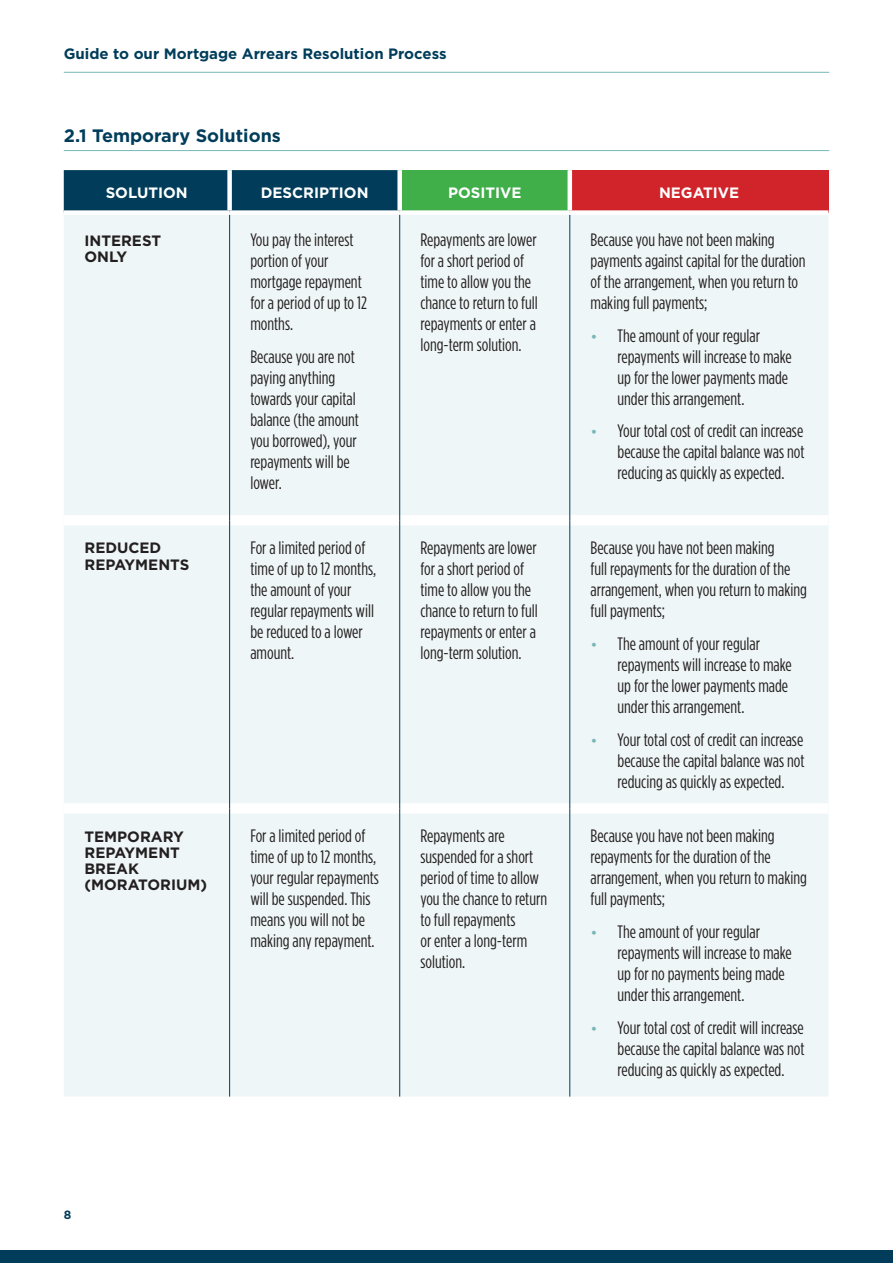
<style>
.page{position:relative;width:893px;height:1263px;background:#fff}
.page>*{position:absolute;margin:0;border:0;box-sizing:border-box;transform-origin:0 0}
.t1{font:18px/21px "Gotham Condensed";color:#231f20}
.t2{font:700 18px "Gotham HTF";color:#013d5a}
.t3{font:700 15px/16.2px "Gotham HTF";color:#231f20}
.t4{font:700 15px "Gotham HTF";color:#013d5a}
.t5{font:700 15px "Gotham HTF";color:#fff}
.t6{font:700 12px "Gotham HTF";color:#013d5a}
.s1{font-family:"Gotham HTF";font-size:15px;color:#77b7b8}
</style>
<div class="page">
<div style="left:0;top:1250px;width:893px;height:13px;background:#013d5a"></div>
<hr style="left:64px;top:72px;width:765px;height:1px;background:#77b7b8">
<hr style="left:64px;top:150px;width:765px;height:1px;background:#77b7b8">
<div style="left:64px;top:170px;width:333px;height:40px;background:#013d5a"></div>
<div style="left:400px;top:170px;width:170px;height:43px;background:#40ae49"></div>
<div style="left:570px;top:170px;width:258px;height:43px;background:#d1232a"></div>
<div style="left:64px;top:215px;width:764px;height:881px;background:#eff6f7"></div>
<div style="left:227px;top:170px;width:5px;height:40px;background:#fff"></div>
<div style="left:397px;top:170px;width:5px;height:40px;background:#fff"></div>
<hr style="left:568px;top:170px;width:4px;height:40px;background:#fff">
<div style="left:400px;top:210px;width:170px;height:5px;background:#fff"></div>
<div style="left:570px;top:210px;width:258px;height:5px;background:#fff"></div>
<div style="left:64px;top:515px;width:165px;height:10px;background:#fff"></div>
<div style="left:230px;top:515px;width:169px;height:10px;background:#fff"></div>
<div style="left:400px;top:515px;width:169px;height:10px;background:#fff"></div>
<div style="left:570px;top:515px;width:258px;height:10px;background:#fff"></div>
<div style="left:64px;top:803px;width:165px;height:11px;background:#fff"></div>
<div style="left:230px;top:803px;width:169px;height:11px;background:#fff"></div>
<div style="left:400px;top:803px;width:169px;height:11px;background:#fff"></div>
<div style="left:570px;top:803px;width:258px;height:11px;background:#fff"></div>
<hr style="left:229px;top:215px;width:1px;height:305px;background:#013d5a">
<hr style="left:399px;top:215px;width:1px;height:305px;background:#013d5a">
<hr style="left:569px;top:215px;width:1px;height:305px;background:#013d5a">
<hr style="left:229px;top:520px;width:1px;height:288px;background:#013d5a">
<hr style="left:399px;top:520px;width:1px;height:288px;background:#013d5a">
<hr style="left:569px;top:520px;width:1px;height:288px;background:#013d5a">
<hr style="left:229px;top:808px;width:1px;height:288px;background:#013d5a">
<hr style="left:399px;top:808px;width:1px;height:288px;background:#013d5a">
<hr style="left:569px;top:808px;width:1px;height:288px;background:#013d5a">
<p class="t4" style="left:64px;top:45px;width:384px">Guide to our Mortgage Arrears Resolution Process</p>
<p class="t2" style="left:64px;top:126px;width:219px">2.1 Temporary Solutions</p>
<p class="t5" style="left:106px;top:184px;width:84px">SOLUTION</p>
<p class="t5" style="left:261px;top:184px;width:109px">DESCRIPTION</p>
<p class="t5" style="left:448px;top:184px;width:75px">POSITIVE</p>
<p class="t5" style="left:659px;top:184px;width:82px">NEGATIVE</p>
<p class="t3" style="left:84px;top:232px;width:78px">INTEREST<br>ONLY</p>
<p class="t1" style="left:250px;top:229px;width:118px">You pay the interest portion of your mortgage repayment for a period of up to 12 months.</p>
<p class="t1" style="left:250px;top:346px;width:110px">Because you are not paying anything towards your capital balance (the amount you borrowed), your repayments will be lower.</p>
<p class="t1" style="left:420px;top:229px;width:119px">Repayments are lower for a short period of time to allow you the chance to return to full repayments or enter a long-term solution.</p>
<p class="t1" style="left:590px;top:229px;width:216px">Because you have not been making payments against capital for the duration of the arrangement, when you return to making full payments;</p>
<p class="t1" style="left:617px;top:325px;width:176px;text-indent:-27px"><span class="s1">•</span> The amount of your regular repayments will increase to make up for the lower payments made under this arrangement.</p>
<p class="t1" style="left:617px;top:419px;width:188px;text-align:justify;text-indent:-27px"><span class="s1">•</span> Your total cost of credit can increase because the capital balance was not reducing as quickly as expected.</p>
<p class="t3" style="left:84px;top:540px;width:106px">REDUCED<br>REPAYMENTS</p>
<p class="t1" style="left:250px;top:537px;width:127px">For a limited period of time of up to 12 months, the amount of your regular repayments will be reduced to a lower amount.</p>
<p class="t1" style="left:420px;top:537px;width:119px">Repayments are lower for a short period of time to allow you the chance to return to full repayments or enter a long-term solution.</p>
<p class="t1" style="left:590px;top:537px;width:218px">Because you have not been making<br>full repayments for the duration of the arrangement, when you return to making full payments;</p>
<p class="t1" style="left:617px;top:633px;width:176px;text-indent:-27px"><span class="s1">•</span> The amount of your regular repayments will increase to make up for the lower payments made under this arrangement.</p>
<p class="t1" style="left:617px;top:729px;width:188px;text-align:justify;text-indent:-27px"><span class="s1">•</span> Your total cost of credit can increase because the capital balance was not reducing as quickly as expected.</p>
<p class="t3" style="left:84px;top:828px;width:124px">TEMPORARY<br>REPAYMENT<br>BREAK (MORATORIUM)</p>
<p class="t1" style="left:250px;top:825px;width:130px">For a limited period of time of up to 12 months, your regular repayments will be suspended. This means you will not be making any repayment.</p>
<p class="t1" style="left:420px;top:825px;width:128px">Repayments are suspended for a short period of time to allow you the chance to return to full repayments<br>or enter a long-term solution.</p>
<p class="t1" style="left:590px;top:825px;width:218px">Because you have not been making repayments for the duration of the arrangement, when you return to making full payments;</p>
<p class="t1" style="left:617px;top:921px;width:176px;text-indent:-27px"><span class="s1">•</span> The amount of your regular repayments will increase to make up for no payments being made under this arrangement.</p>
<p class="t1" style="left:617px;top:1017px;width:188px;text-align:justify;text-indent:-27px"><span class="s1">•</span> Your total cost of credit will increase because the capital balance was not reducing as quickly as expected.</p>
<p class="t6" style="left:64px;top:1208px;width:9px">8</p>
</div>
